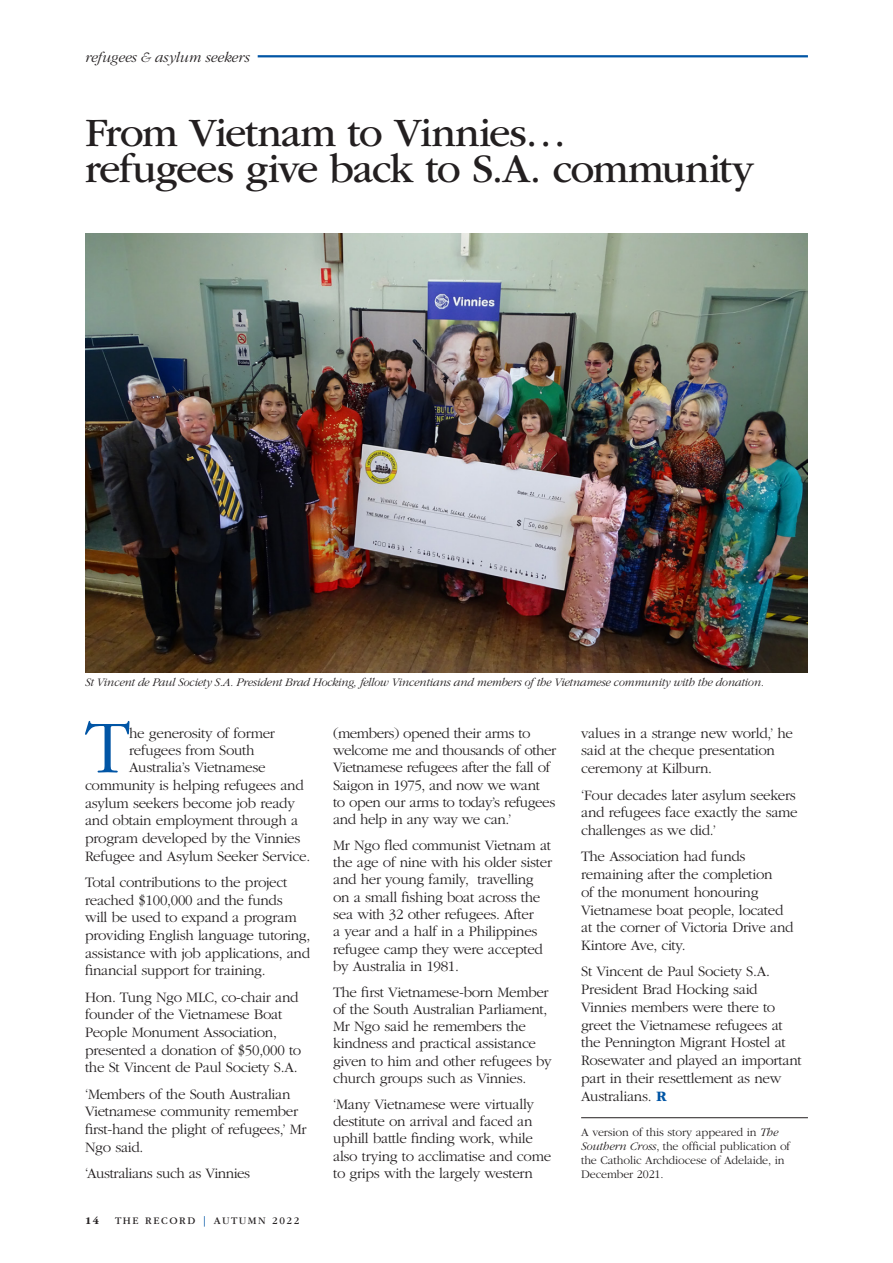
<style>
.page{position:relative;width:893px;height:1263px;background:#fff}
.page>*{position:absolute;margin:0;border:0;box-sizing:border-box;transform-origin:0 0}
.Body_-_drop_cap{font:300 77.4px "ITC Garamond Std";color:#0155a5}
.Heading{font:42px/36px "ITC Garamond Std";letter-spacing:-.035em;color:#231f20}
.BODY{font:300 15px/17.7px "ITC Garamond Std";letter-spacing:-.02em;color:#231f20}
.Body_-_drop_cap-2{font:300 15px "ITC Garamond Std";letter-spacing:-.02em;color:#231f20}
.t1{font:italic 300 15px "ITC Garamond Std";color:#231f20}
.Endnote{font:300 12px/14px "ITC Garamond Std";letter-spacing:-.01em;color:#231f20}
.Photo_caption{font:italic 300 12px "ITC Garamond Std";letter-spacing:-.02em;color:#231f20}
.t2{font:10.5px "ITC Garamond Std";letter-spacing:.15em;color:#231f20}
.t3{font:700 10.5px "ITC Garamond Std";color:#231f20}
.s1{color:#0155a5}
.s2{font-weight:700;color:#0155a5}
.s3{font-style:italic}
</style>
<div class="page">
<hr style="left:581px;top:1117px;width:227px;height:1px;background:#231f20">
<hr style="left:258px;top:55px;width:550px;height:2px;background:#0155a5">
<img style="left:85px;top:234px;width:723px;height:439px">
<p class="t1" style="left:85px;top:49px;width:166px">refugees &amp; asylum seekers</p>
<p class="Heading" style="left:85px;top:115px;width:670px">From Vietnam to Vinnies…<br>refugees give back to S.A. community</p>
<p class="Photo_caption" style="left:85px;top:675px;width:681px">St Vincent de Paul Society S.A. President Brad Hocking, fellow Vincentians and members of the Vietnamese community with the donation.</p>
<p class="Body_-_drop_cap" style="left:85px;top:706px;width:46px">T</p>
<p class="Body_-_drop_cap-2" style="left:129px;top:725px;width:147px">he generosity of former</p>
<p class="Body_-_drop_cap-2" style="left:129px;top:742px;width:127px">refugees from South</p>
<p class="Body_-_drop_cap-2" style="left:129px;top:759px;width:138px">Australia’s Vietnamese</p>
<p class="Body_-_drop_cap-2" style="left:85px;top:777px;width:220px">community is helping refugees and</p>
<p class="Body_-_drop_cap-2" style="left:85px;top:795px;width:211px">asylum seekers become job ready</p>
<p class="Body_-_drop_cap-2" style="left:85px;top:812px;width:215px">and obtain employment through a</p>
<p class="Body_-_drop_cap-2" style="left:85px;top:830px;width:217px">program developed by the Vinnies</p>
<p class="Body_-_drop_cap-2" style="left:85px;top:848px;width:227px">Refugee and Asylum Seeker Service.</p>
<p class="BODY" style="left:85px;top:873px;width:227px">Total contributions to the project reached $100,000 and the funds<br>will be used to expand a program providing English language tutoring, assistance with job applications, and financial support for training.</p>
<p class="BODY" style="left:85px;top:988px;width:218px">Hon. Tung Ngo MLC, co-chair and founder of the Vietnamese Boat<br>People Monument Association, presented a donation of $50,000 to the St Vincent de Paul Society S.A.</p>
<p class="BODY" style="left:85px;top:1085px;width:223px">‘Members of the South Australian<br>Vietnamese community remember first-hand the plight of refugees,’ Mr<br>Ngo said.</p>
<p class="BODY" style="left:85px;top:1164px;width:167px">‘Australians such as Vinnies</p>
<p class="t3" style="left:85px;top:1214px;width:16px">14</p>
<p class="t2" style="left:115px;top:1214px;width:186px">THE RECORD <span class="s1">|</span> AUTUMN 2022</p>
<p class="BODY" style="left:333px;top:724px;width:225px;line-height:17.2px">(members) opened their arms to welcome me and thousands of other<br>Vietnamese refugees after the fall of<br>Saigon in 1975, and now we want<br>to open our arms to today’s refugees and help in any way we can.’</p>
<p class="BODY" style="left:333px;top:837px;width:220px;line-height:17.2px">Mr Ngo fled communist Vietnam at the age of nine with his older sister and her young family, travelling on a small fishing boat across the sea with 32 other refugees. After<br>a year and a half in a Philippines refugee camp they were accepted by Australia in 1981.</p>
<p class="BODY" style="left:333px;top:983px;width:220px;line-height:17.2px">The first Vietnamese-born Member of the South Australian Parliament,<br>Mr Ngo said he remembers the kindness and practical assistance given to him and other refugees by church groups such as Vinnies.</p>
<p class="BODY" style="left:333px;top:1096px;width:220px;line-height:17.2px">‘Many Vietnamese were virtually destitute on arrival and faced an uphill battle finding work, while also trying to acclimatise and come to grips with the largely western</p>
<p class="BODY" style="left:581px;top:724px;width:213px">values in a strange new world,’ he said at the cheque presentation ceremony at Kilburn.</p>
<p class="BODY" style="left:581px;top:786px;width:218px;text-align:justify">‘Four decades later asylum seekers and refugees face exactly the same challenges as we did.’</p>
<p class="BODY" style="left:581px;top:848px;width:214px">The Association had funds remaining after the completion<br>of the monument honouring<br>Vietnamese boat people, located at the corner of Victoria Drive and<br>Kintore Ave, city.</p>
<p class="BODY" style="left:581px;top:963px;width:222px">St Vincent de Paul Society S.A.<br>President Brad Hocking said<br>Vinnies members were there to greet the Vietnamese refugees at the Pennington Migrant Hostel at<br>Rosewater and played an important part in their resettlement as new<br>Australians. <span class="s2">R</span></p>
<p class="Endnote" style="left:581px;top:1125px;width:211px">A version of this story appeared in <span class="s3">The Southern Cross</span>, the official publication of the Catholic Archdiocese of Adelaide, in December 2021.</p>
</div>
